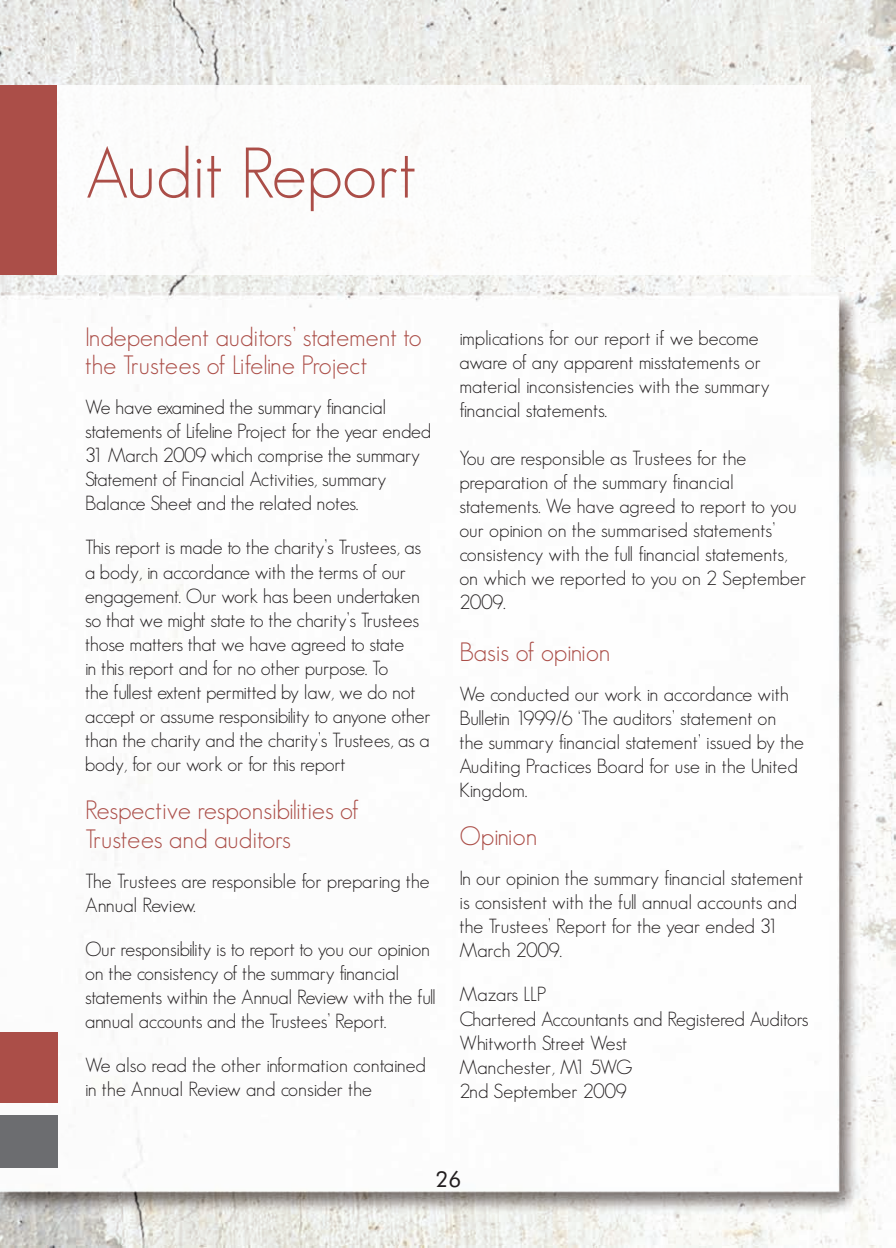
<style>
.page{position:relative;width:896px;height:1248px;background:#fff}
.page>*{position:absolute;margin:0;border:0;box-sizing:border-box;transform-origin:0 0}
.t1{font:300 70px "Geosans";color:#ab4e48}
.t2{font:300 26px/28.8px "Geosans";color:#ab4e48}
.t3{font:22px "Futura BT";color:#231f20}
.t4{font:300 20px/24px "Geosans";letter-spacing:-.01em;color:#231f20}
</style>
<div class="page">
<img style="left:0;top:0;width:896px;height:1247px">
<div style="left:0;top:1115px;width:57px;height:52px;background:#6c6d70"></div>
<div style="left:0;top:85px;width:811px;height:189px;background:#fff"></div>
<div style="left:0;top:1032px;width:57px;height:70px;background:#ab4e48"></div>
<div style="left:0;top:85px;width:57px;height:189px;background:#ab4e48"></div>
<h1 class="t1" style="left:85px;top:134px;width:333px">Audit Report</h1>
<h2 class="t2" style="left:85px;top:322px;width:338px">Independent auditors’ statement to the Trustees of Lifeline Project</h2>
<p class="t4" style="left:85px;top:395px;width:348px">We have examined the summary financial statements of Lifeline Project for the year ended 31 March 2009 which comprise the summary Statement of Financial Activities, summary Balance Sheet and the related notes.</p>
<p class="t4" style="left:85px;top:535px;width:347px">This report is made to the charity’s Trustees, as a body, in accordance with the terms of our engagement. Our work has been undertaken so that we might state to the charity’s Trustees those matters that we have agreed to state<br>in this report and for no other purpose. To<br>the fullest extent permitted by law, we do not accept or assume responsibility to anyone other than the charity and the charity’s Trustees, as a body, for our work or for this report</p>
<h2 class="t2" style="left:85px;top:796px;width:275px">Respective responsibilities of<br>Trustees and auditors</h2>
<p class="t4" style="left:85px;top:869px;width:346px">The Trustees are responsible for preparing the<br>Annual Review.</p>
<p class="t4" style="left:85px;top:937px;width:352px">Our responsibility is to report to you our opinion on the consistency of the summary financial statements within the Annual Review with the full annual accounts and the Trustees’ Report.</p>
<p class="t4" style="left:85px;top:1053px;width:342px">We also read the other information contained in the Annual Review and consider the</p>
<p class="t4" style="left:459px;top:326px;width:312px">implications for our report if we become aware of any apparent misstatements or material inconsistencies with the summary financial statements.</p>
<p class="t4" style="left:459px;top:446px;width:348px">You are responsible as Trustees for the preparation of the summary financial statements. We have agreed to report to you our opinion on the summarised statements’ consistency with the full financial statements, on which we reported to you on 2 September 2009.</p>
<h2 class="t2" style="left:459px;top:637px;width:153px">Basis of opinion</h2>
<p class="t4" style="left:459px;top:682px;width:346px">We conducted our work in accordance with Bulletin 1999/6 ‘The auditors’ statement on the summary financial statement’ issued by the Auditing Practices Board for use in the United Kingdom.</p>
<h2 class="t2" style="left:459px;top:821px;width:80px">Opinion</h2>
<p class="t4" style="left:459px;top:866px;width:345px">In our opinion the summary financial statement is consistent with the full annual accounts and the Trustees’ Report for the year ended 31<br>March 2009.</p>
<p class="t4" style="left:459px;top:982px;width:351px">Mazars LLP<br>Chartered Accountants and Registered Auditors<br>Whitworth Street West<br>Manchester, M1 5WG<br>2nd September 2009</p>
<p class="t3" style="left:435px;top:1165px;width:27px">26</p>
</div>
